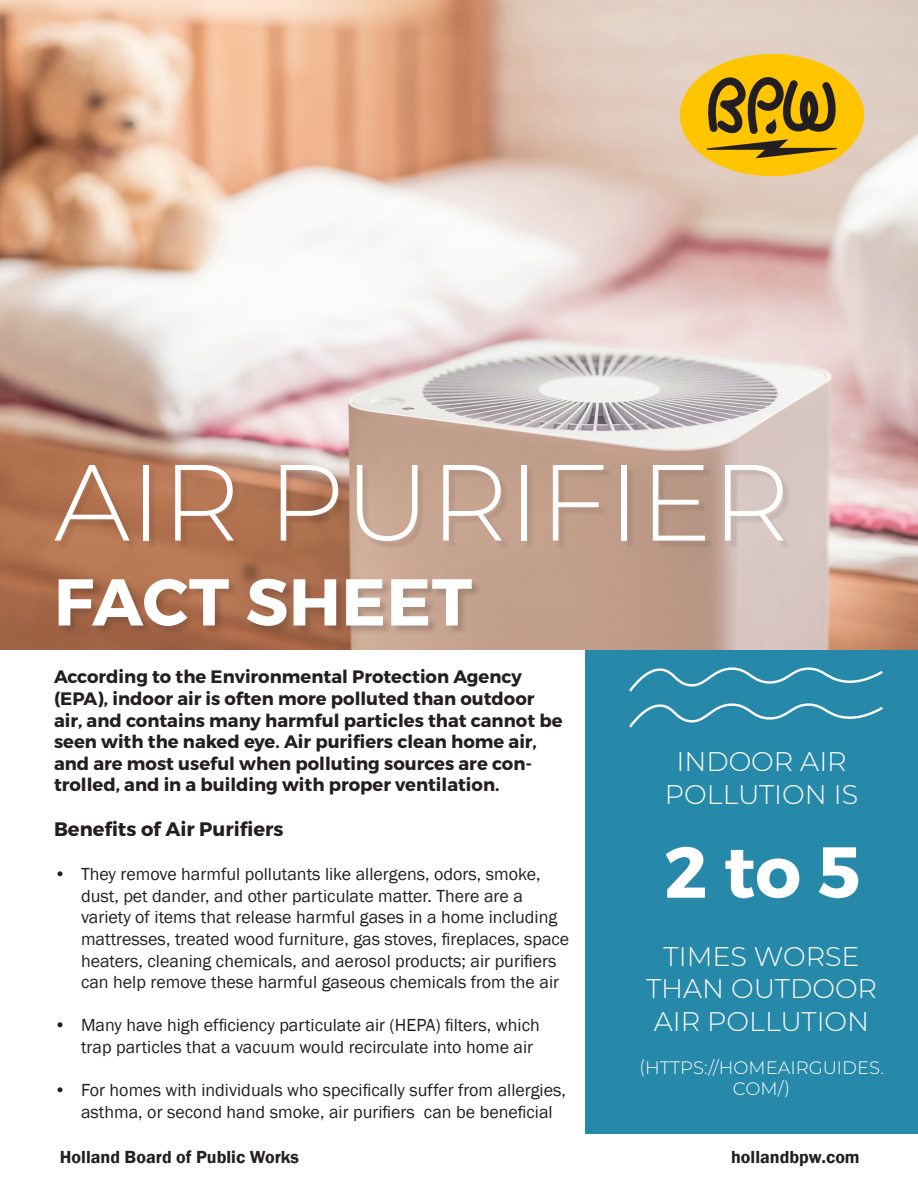
<style>
.page{position:relative;width:918px;height:1188px;background:#fff}
.page>*{position:absolute;margin:0;border:0;box-sizing:border-box;transform-origin:0 0}
.t1{font:300 108px "Montserrat";color:#fff}
.t2{font:700 72px "Montserrat";color:#fff}
.t3{font:700 66px "Montserrat";letter-spacing:.01em;color:#fff}
.t4{font:300 27px/32.4px "Montserrat";color:#fff;text-align:center}
.t5{font:700 19.5px "Montserrat";color:#231f20}
.t6{font:18px/21.6px "Franklin Gothic";color:#231f20}
.t7{font:700 18px/21.6px "Montserrat";color:#231f20}
.t8{font:600 18px "Franklin Gothic";color:#231f20}
.t9{font:300 18px/21.6px "Montserrat";color:#fff;text-align:center}
</style>
<div class="page">
<div style="left:586px;top:650px;width:332px;height:484px;background:#2689aa"></div>
<img style="left:0;top:0;width:918px;height:650px">
<div style="left:57px;top:467px;width:735px;height:83px;background:#231f20;opacity:.1"></div>
<div style="left:59px;top:579px;width:423px;height:57px;background:#231f20;opacity:.2"></div>
<div style="left:680px;top:54px;width:184px;height:122px;background:#ffc500;border-radius:50%"></div>
<svg style="left:704px;top:77px;width:135px;height:81px"></svg>
<svg style="left:629px;top:667px;width:254px;height:25px"></svg>
<svg style="left:629px;top:703px;width:254px;height:25px"></svg>
<p class="t1" style="left:54px;top:429px;width:737px">AIR PURIFIER</p>
<p class="t3" style="left:54px;top:561px;width:420px">FACT SHEET</p>
<p class="t7" style="left:54px;top:667px;width:510px">According to the Environmental Protection Agency (EPA), indoor air is often more polluted than outdoor air, and contains many harmful particles that cannot be seen with the naked eye. Air purifiers clean home air, and are most useful when polluting sources are con&shy;trolled, and in a building with proper ventilation.</p>
<p class="t5" style="left:54px;top:817px;width:231px">Benefits of Air Purifiers</p>
<p class="t4" style="left:665px;top:745px;width:195px">INDOOR AIR<br>POLLUTION IS</p>
<p class="t2" style="left:664px;top:828px;width:198px">2 to 5</p>
<p class="t6" style="left:81px;top:864px;width:490px;text-indent:-27px">• They remove harmful pollutants like allergens, odors, smoke, dust, pet dander, and other particulate matter. There are a variety of items that release harmful gases in a home including mattresses, treated wood furniture, gas stoves, fireplaces, space heaters, cleaning chemicals, and aerosol products; air purifiers can help remove these harmful gaseous chemicals from the air</p>
<p class="t6" style="left:81px;top:1015px;width:460px;text-indent:-27px">• Many have high efficiency particulate air (HEPA) filters, which trap particles that a vacuum would recirculate into home air</p>
<p class="t6" style="left:81px;top:1080px;width:487px;text-indent:-27px">• For homes with individuals who specifically suffer from allergies, asthma, or second hand smoke, air purifiers can be beneficial</p>
<p class="t8" style="left:60px;top:1146px;width:241px">Holland Board of Public Works</p>
<p class="t8" style="left:731px;top:1146px;width:130px">hollandbpw.com</p>
<p class="t4" style="left:646px;top:939px;width:232px">TIMES WORSE<br>THAN OUTDOOR<br>AIR POLLUTION</p>
<p class="t9" style="left:639px;top:1056px;width:247px">(HTTPS://HOMEAIRGUIDES.<br>COM/)</p>
</div>
